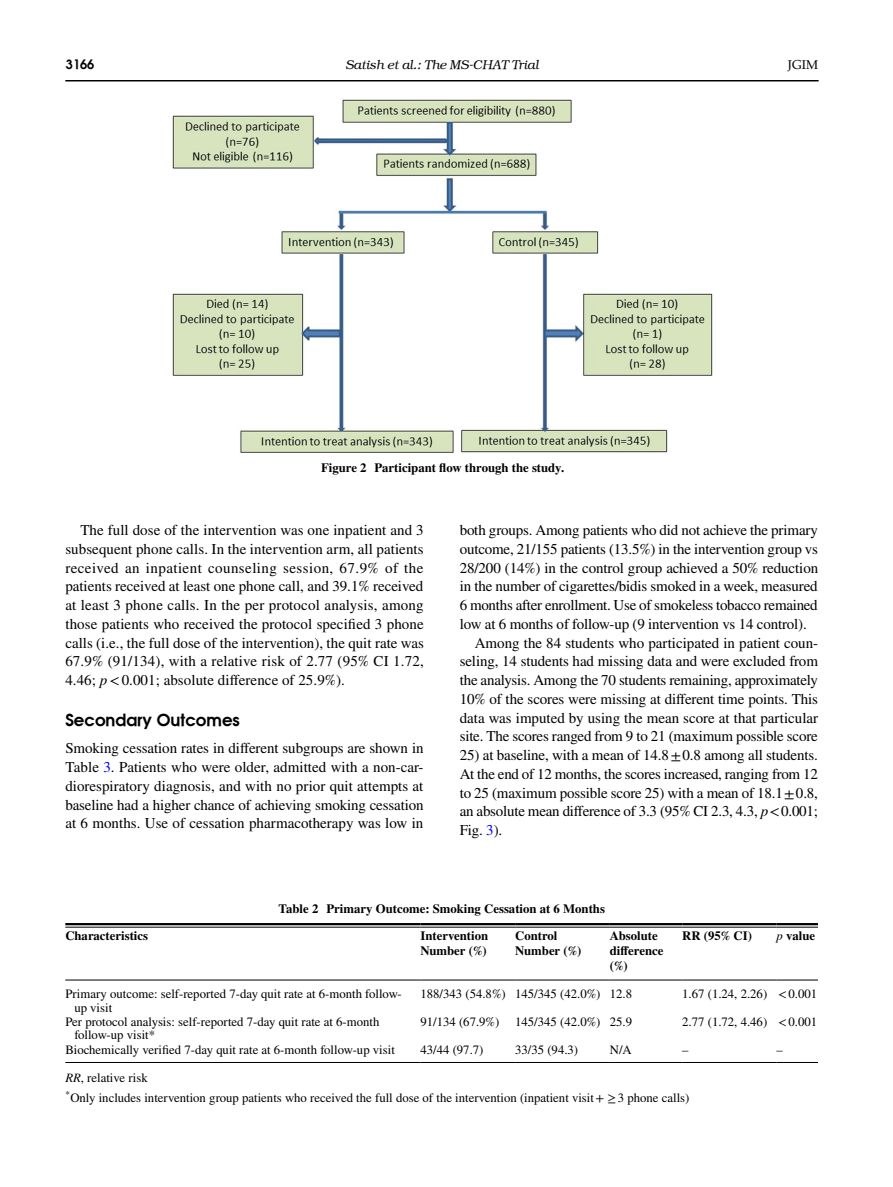
<style>
.page{position:relative;width:893px;height:1187px;background:#fff}
.page>*{position:absolute;margin:0;border:0;box-sizing:border-box;transform-origin:0 0}
.t1{font:16.5px "Avant Garde Unic Demi";color:#000}
.t2{font:15px/18.8px "STIX";letter-spacing:-.01em;color:#000;text-align:justify}
.t3{font:12.75px/13.5px "STIX";color:#000}
.t4{font:700 12.75px/15px "STIX";color:#000}
.t5{font:12.75px "Bookman Unic Light Italic 2";color:#000}
.t6{font:12.75px "Palatino Unic 2";color:#000}
.t7{font:12.75px "Avant Garde Unic Demi 2";color:#000}
.s1{font-style:italic}
.s2{color:#00f}
.s3{font-weight:400;font-style:italic}
</style>
<div class="page">
<hr style="left:65px;top:80px;width:754px;height:1px;background:#000">
<img style="left:173px;top:99px;width:540px;height:354px">
<div style="left:65px;top:922px;width:355px;height:5px;background:#b4b4b4"></div>
<div style="left:420px;top:922px;width:95px;height:5px;background:#b4b4b4"></div>
<div style="left:515px;top:922px;width:95px;height:5px;background:#b4b4b4"></div>
<div style="left:610px;top:922px;width:72px;height:5px;background:#b4b4b4"></div>
<div style="left:682px;top:922px;width:95px;height:5px;background:#b4b4b4"></div>
<div style="left:777px;top:922px;width:41px;height:5px;background:#b4b4b4"></div>
<hr style="left:65px;top:922px;width:355px;height:3px;background:#000">
<hr style="left:65px;top:926px;width:355px;height:1px;background:#000">
<hr style="left:65px;top:979px;width:355px;height:1px;background:#000">
<hr style="left:420px;top:922px;width:95px;height:3px;background:#000">
<hr style="left:420px;top:926px;width:95px;height:1px;background:#000">
<hr style="left:420px;top:979px;width:95px;height:1px;background:#000">
<hr style="left:515px;top:922px;width:95px;height:3px;background:#000">
<hr style="left:515px;top:926px;width:95px;height:1px;background:#000">
<hr style="left:515px;top:979px;width:95px;height:1px;background:#000">
<hr style="left:610px;top:922px;width:72px;height:3px;background:#000">
<hr style="left:610px;top:926px;width:72px;height:1px;background:#000">
<hr style="left:610px;top:979px;width:72px;height:1px;background:#000">
<hr style="left:682px;top:922px;width:95px;height:3px;background:#000">
<hr style="left:682px;top:926px;width:95px;height:1px;background:#000">
<hr style="left:682px;top:979px;width:95px;height:1px;background:#000">
<hr style="left:777px;top:922px;width:41px;height:3px;background:#000">
<hr style="left:777px;top:926px;width:41px;height:1px;background:#000">
<hr style="left:777px;top:979px;width:41px;height:1px;background:#000">
<hr style="left:65px;top:1061px;width:355px;height:1px;background:#000">
<hr style="left:420px;top:1061px;width:95px;height:1px;background:#000">
<hr style="left:515px;top:1061px;width:95px;height:1px;background:#000">
<hr style="left:610px;top:1061px;width:72px;height:1px;background:#000">
<hr style="left:682px;top:1061px;width:95px;height:1px;background:#000">
<hr style="left:777px;top:1061px;width:41px;height:1px;background:#000">
<p class="t7" style="left:66px;top:56px;width:30px">3166</p>
<p class="t5" style="left:345px;top:55px;width:195px">Satish et al.: The MS-CHAT Trial</p>
<p class="t6" style="left:788px;top:55px;width:32px">JGIM</p>
<p class="t4" style="left:321px;top:460px;width:245px">Figure 2 Participant flow through the study.</p>
<p class="t2" style="left:65px;top:521px;width:360px;text-indent:15px">The full dose of the intervention was one inpatient and 3 subsequent phone calls. In the intervention arm, all patients received an inpatient counseling session, 67.9% of the patients received at least one phone call, and 39.1% received at least 3 phone calls. In the per protocol analysis, among those patients who received the protocol specified 3 phone calls (i.e., the full dose of the intervention), the quit rate was 67.9% (91/134), with a relative risk of 2.77 (95% CI 1.72, 4.46; <span class="s1">p</span>&lt;0.001; absolute difference of 25.9%).</p>
<p class="t1" style="left:65px;top:708px;width:176px">Secondary Outcomes</p>
<p class="t2" style="left:65px;top:740px;width:360px">Smoking cessation rates in different subgroups are shown in Table <span class="s2">3</span>. Patients who were older, admitted with a non-car&shy;diorespiratory diagnosis, and with no prior quit attempts at baseline had a higher chance of achieving smoking cessation at 6 months. Use of cessation pharmacotherapy was low in</p>
<p class="t2" style="left:460px;top:521px;width:360px">both groups. Among patients who did not achieve the primary</p>
<p class="t2" style="left:460px;top:540px;width:360px">outcome, 21/155 patients (13.5%) in the intervention group vs</p>
<p class="t2" style="left:460px;top:559px;width:360px">28/200 (14%) in the control group achieved a 50% reduction</p>
<p class="t2" style="left:460px;top:578px;width:359px">in the number of cigarettes/bidis smoked in a week, measured</p>
<p class="t2" style="left:460px;top:596px;width:359px">6 months after enrollment. Use of smokeless tobacco remained</p>
<p class="t2" style="left:460px;top:615px;width:349px">low at 6 months of follow-up (9 intervention vs 14 control).</p>
<p class="t2" style="left:475px;top:634px;width:345px">Among the 84 students who participated in patient coun-</p>
<p class="t2" style="left:460px;top:653px;width:360px">seling, 14 students had missing data and were excluded from</p>
<p class="t2" style="left:460px;top:671px;width:360px">the analysis. Among the 70 students remaining, approximately</p>
<p class="t2" style="left:460px;top:690px;width:360px">10% of the scores were missing at different time points. This</p>
<p class="t2" style="left:460px;top:709px;width:360px">data was imputed by using the mean score at that particular</p>
<p class="t2" style="left:460px;top:728px;width:360px">site. The scores ranged from 9 to 21 (maximum possible score</p>
<p class="t2" style="left:460px;top:746px;width:360px">25) at baseline, with a mean of 14.8±0.8 among all students.<br>At the end of 12 months, the scores increased, ranging from 12 to 25 (maximum possible score 25) with a mean of 18.1±0.8, an absolute mean difference of 3.3 (95% CI 2.3, 4.3, <span class="s1">p</span>&lt;0.001; Fig. <span class="s2">3</span>).</p>
<p class="t4" style="left:278px;top:900px;width:328px">Table 2 Primary Outcome: Smoking Cessation at 6 Months</p>
<p class="t4" style="left:65px;top:928px;width:84px">Characteristics</p>
<p class="t4" style="left:420px;top:928px;width:69px">Intervention<br>Number (%)</p>
<p class="t4" style="left:515px;top:928px;width:68px">Control<br>Number (%)</p>
<p class="t4" style="left:610px;top:928px;width:55px">Absolute difference (%)</p>
<p class="t4" style="left:682px;top:928px;width:71px">RR (95% CI)</p>
<p class="t4" style="left:777px;top:928px;width:40px"><span class="s3">p</span> value</p>
<p class="t3" style="left:74px;top:987px;width:329px;text-indent:-9px">Primary outcome: self-reported 7-day quit rate at 6-month follow&shy;up visit</p>
<p class="t3" style="left:420px;top:987px;width:213px">188/343 (54.8%) 145/345 (42.0%) 12.8</p>
<p class="t3" style="left:682px;top:987px;width:136px">1.67 (1.24, 2.26) &lt;0.001</p>
<p class="t3" style="left:74px;top:1015px;width:307px;text-indent:-9px">Per protocol analysis: self-reported 7-day quit rate at 6-month follow-up visit*</p>
<p class="t3" style="left:420px;top:1015px;width:213px">91/134 (67.9%) 145/345 (42.0%) 25.9</p>
<p class="t3" style="left:682px;top:1015px;width:136px">2.77 (1.72, 4.46) &lt;0.001</p>
<p class="t3" style="left:65px;top:1043px;width:331px">Biochemically verified 7-day quit rate at 6-month follow-up visit</p>
<p class="t3" style="left:420px;top:1043px;width:65px">43/44 (97.7)</p>
<p class="t3" style="left:515px;top:1043px;width:65px">33/35 (94.3)</p>
<p class="t3" style="left:610px;top:1043px;width:23px">N/A</p>
<p class="t3" style="left:682px;top:1043px;width:8px">–</p>
<p class="t3" style="left:777px;top:1043px;width:8px">–</p>
<p class="t3" style="left:65px;top:1069px;width:626px;line-height:19.2px"><span class="s1">RR</span>, relative risk<br><sup>*</sup>Only includes intervention group patients who received the full dose of the intervention (inpatient visit+ ≥3 phone calls)</p>
</div>
